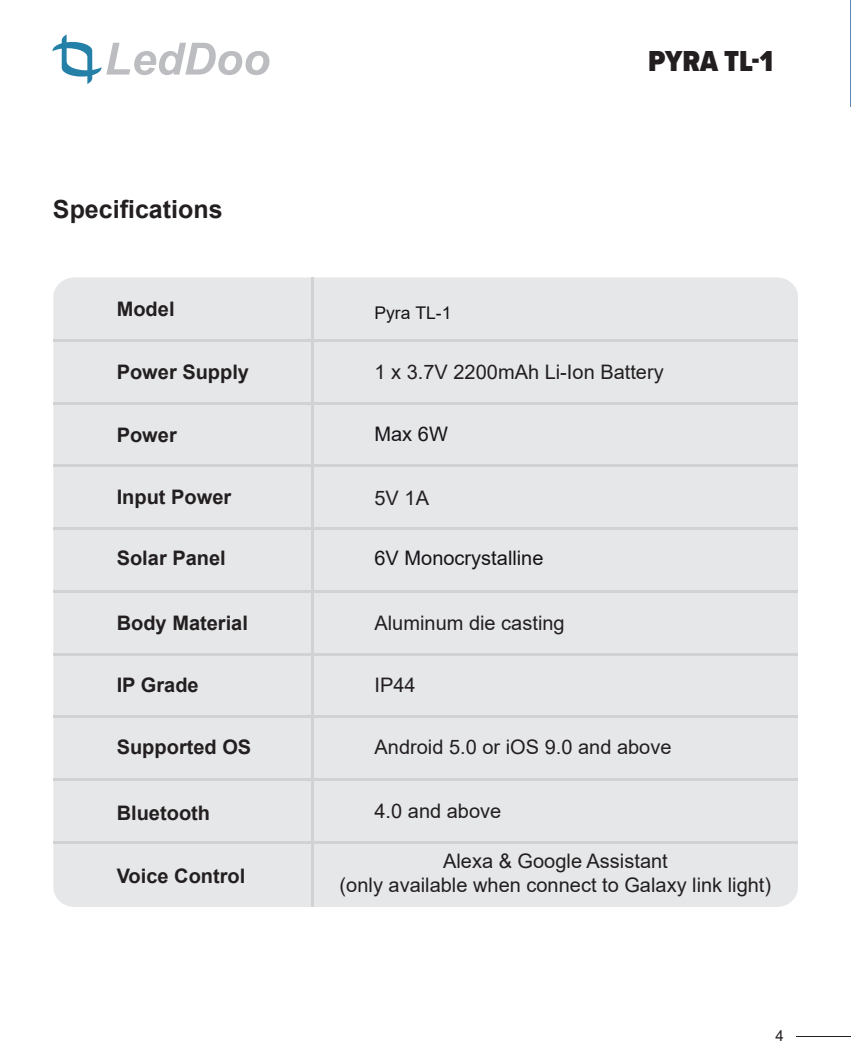
<style>
.page{position:relative;width:851px;height:1063px;background:#fff}
.page>*{position:absolute;margin:0;border:0;box-sizing:border-box;transform-origin:0 0}
.t1{font:900 30px "Proxima Nova Cond";color:#231f20}
.t2{font:700 25px "Arial";color:#231f20}
.t3{font:20px/24px "Arial";color:#231f20;text-align:center}
.t4{font:700 20px "Arial";color:#231f20}
.t5{font:20px "Arial";color:#171419}
.t6{font:17.5px "Arial";color:#171419}
.t7{font:15px "Arial";color:#231f20}
</style>
<div class="page">
<hr style="left:796px;top:1036px;width:54px;height:1px;background:#231f20">
<div style="left:53px;top:277px;width:744px;height:630px;background:#e6e7e9;border-radius:20px"></div>
<hr style="left:53px;top:339px;width:743px;height:3px;background:#d1d2d4">
<hr style="left:53px;top:590px;width:743px;height:3px;background:#d1d2d4">
<hr style="left:53px;top:402px;width:743px;height:2px;background:#d1d2d4">
<hr style="left:53px;top:465px;width:743px;height:2px;background:#d1d2d4">
<hr style="left:53px;top:653px;width:743px;height:2px;background:#d1d2d4">
<hr style="left:53px;top:716px;width:743px;height:2px;background:#d1d2d4">
<hr style="left:53px;top:841px;width:743px;height:3px;background:#d1d2d4">
<hr style="left:53px;top:778px;width:743px;height:3px;background:#d1d2d4">
<hr style="left:53px;top:527px;width:743px;height:3px;background:#d1d2d4">
<hr style="left:311px;top:277px;width:3px;height:630px;background:#d1d2d4">
<svg style="left:52px;top:34px;width:217px;height:50px"></svg>
<h1 class="t1" style="left:648px;top:39px;width:126px">PYRA TL-1</h1>
<p class="t2" style="left:53px;top:192px;width:171px">Specifications</p>
<p class="t4" style="left:117px;top:295px;width:59px">Model</p>
<p class="t6" style="left:374px;top:301px;width:78px">Pyra TL-1</p>
<p class="t4" style="left:117px;top:357px;width:134px">Power Supply</p>
<p class="t3" style="left:374px;top:359px;width:291px">1 x 3.7V 2200mAh Li-Ion Battery</p>
<p class="t4" style="left:117px;top:420px;width:62px">Power</p>
<p class="t5" style="left:374px;top:421px;width:75px">Max 6W</p>
<p class="t4" style="left:117px;top:483px;width:116px">Input Power</p>
<p class="t3" style="left:374px;top:486px;width:56px">5V 1A</p>
<p class="t4" style="left:117px;top:544px;width:110px">Solar Panel</p>
<p class="t5" style="left:374px;top:544px;width:170px">6V Monocrystalline</p>
<p class="t4" style="left:117px;top:609px;width:133px">Body Material</p>
<p class="t3" style="left:374px;top:611px;width:192px">Aluminum die casting</p>
<p class="t4" style="left:117px;top:671px;width:83px">IP Grade</p>
<p class="t3" style="left:374px;top:673px;width:43px">IP44</p>
<p class="t4" style="left:117px;top:733px;width:136px">Supported OS</p>
<p class="t3" style="left:374px;top:735px;width:298px">Android 5.0 or iOS 9.0 and above</p>
<p class="t4" style="left:117px;top:799px;width:95px">Bluetooth</p>
<p class="t4" style="left:117px;top:862px;width:130px">Voice Control</p>
<p class="t3" style="left:374px;top:799px;width:128px">4.0 and above</p>
<p class="t3" style="left:339px;top:848px;width:433px">Alexa &amp; Google Assistant<br>(only available when connect to Galaxy link light)</p>
<p class="t7" style="left:775px;top:1026px;width:10px">4</p>
</div>
